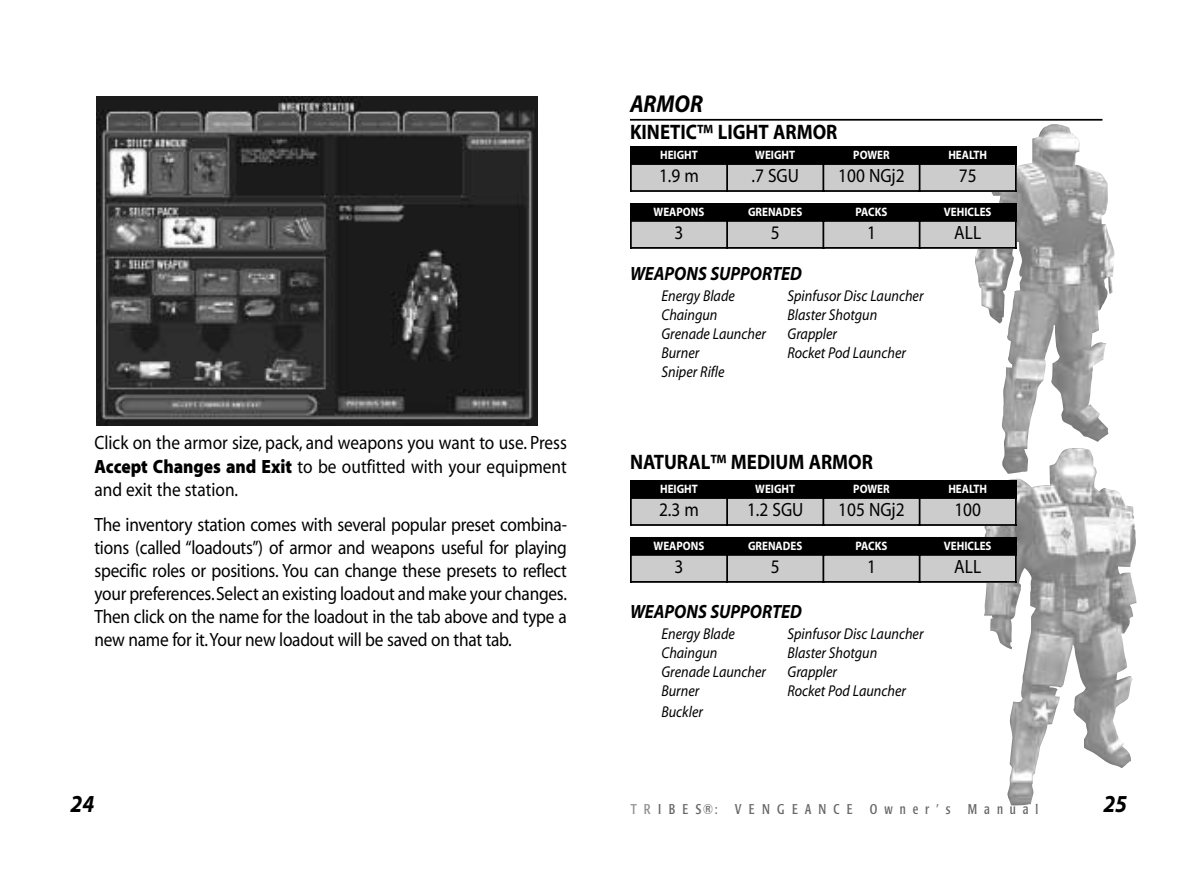
<style>
.page{position:relative;width:1197px;height:882px;background:#fff}
.page>*{position:absolute;margin:0;border:0;box-sizing:border-box;transform-origin:0 0}
.t1{font:italic 700 24.5px "Myriad";color:#000;scale:.9 1}
.t2{font:700 21px "Myriad";color:#000;scale:.9 1}
.t3{font:19.25px/23.1px "Myriad";color:#000;text-align:justify;scale:.9 1}
.t4{font:italic 700 19.25px "Myriad";color:#000;scale:.9 1}
.t5{font:italic 15.75px "Myriad";color:#000;scale:.9 1}
.t6{font:condensed 14px "Poppl Laudatio";letter-spacing:.56em;color:#666;scale:.9 1}
.t7{font:700 12.25px "Myriad";color:#fff;scale:.9 1}
.s1{font-family:"Myriad MM 830 600"}
.s2{color:#8f8f8f}
</style>
<div class="page">
<img style="left:975px;top:124px;width:140px;height:323px">
<img style="left:984px;top:447px;width:153px;height:358px">
<hr style="left:630px;top:119px;width:472px;height:2px;background:#000">
<img style="left:96px;top:96px;width:441px;height:329px">
<div style="left:630px;top:146px;width:97px;height:18px;background:#000"></div>
<div style="left:727px;top:146px;width:96px;height:18px;background:#000"></div>
<div style="left:823px;top:146px;width:97px;height:18px;background:#000"></div>
<div style="left:920px;top:146px;width:97px;height:18px;background:#000"></div>
<div style="left:630px;top:164px;width:97px;height:28px;background:#ccc"></div>
<div style="left:727px;top:164px;width:96px;height:28px;background:#ccc"></div>
<div style="left:823px;top:164px;width:97px;height:28px;background:#ccc"></div>
<div style="left:920px;top:164px;width:97px;height:28px;background:#ccc"></div>
<hr style="left:630px;top:146px;width:2px;height:46px;background:#000">
<hr style="left:726px;top:146px;width:2px;height:46px;background:#000">
<hr style="left:822px;top:146px;width:2px;height:46px;background:#000">
<hr style="left:919px;top:146px;width:1px;height:46px;background:#000">
<hr style="left:1015px;top:146px;width:2px;height:46px;background:#000">
<hr style="left:630px;top:163px;width:387px;height:2px;background:#000">
<hr style="left:630px;top:190px;width:387px;height:2px;background:#000">
<div style="left:630px;top:203px;width:97px;height:18px;background:#000"></div>
<div style="left:727px;top:203px;width:96px;height:18px;background:#000"></div>
<div style="left:823px;top:203px;width:97px;height:18px;background:#000"></div>
<div style="left:920px;top:203px;width:97px;height:18px;background:#000"></div>
<div style="left:630px;top:221px;width:97px;height:28px;background:#ccc"></div>
<div style="left:727px;top:221px;width:96px;height:28px;background:#ccc"></div>
<div style="left:823px;top:221px;width:97px;height:28px;background:#ccc"></div>
<div style="left:920px;top:221px;width:97px;height:28px;background:#ccc"></div>
<hr style="left:630px;top:203px;width:2px;height:46px;background:#000">
<hr style="left:726px;top:203px;width:2px;height:46px;background:#000">
<hr style="left:822px;top:203px;width:2px;height:46px;background:#000">
<hr style="left:919px;top:203px;width:1px;height:46px;background:#000">
<hr style="left:1015px;top:203px;width:2px;height:46px;background:#000">
<hr style="left:630px;top:220px;width:387px;height:2px;background:#000">
<hr style="left:630px;top:247px;width:387px;height:2px;background:#000">
<div style="left:630px;top:480px;width:97px;height:18px;background:#000"></div>
<div style="left:727px;top:480px;width:96px;height:18px;background:#000"></div>
<div style="left:823px;top:480px;width:97px;height:18px;background:#000"></div>
<div style="left:920px;top:480px;width:97px;height:18px;background:#000"></div>
<div style="left:630px;top:498px;width:97px;height:28px;background:#ccc"></div>
<div style="left:727px;top:498px;width:96px;height:28px;background:#ccc"></div>
<div style="left:823px;top:498px;width:97px;height:28px;background:#ccc"></div>
<div style="left:920px;top:498px;width:97px;height:28px;background:#ccc"></div>
<hr style="left:630px;top:480px;width:2px;height:46px;background:#000">
<hr style="left:726px;top:480px;width:2px;height:46px;background:#000">
<hr style="left:822px;top:480px;width:2px;height:46px;background:#000">
<hr style="left:919px;top:480px;width:1px;height:46px;background:#000">
<hr style="left:1015px;top:480px;width:2px;height:46px;background:#000">
<hr style="left:630px;top:497px;width:387px;height:2px;background:#000">
<hr style="left:630px;top:524px;width:387px;height:2px;background:#000">
<div style="left:630px;top:537px;width:97px;height:18px;background:#000"></div>
<div style="left:727px;top:537px;width:96px;height:18px;background:#000"></div>
<div style="left:823px;top:537px;width:97px;height:18px;background:#000"></div>
<div style="left:920px;top:537px;width:97px;height:18px;background:#000"></div>
<div style="left:630px;top:555px;width:97px;height:28px;background:#ccc"></div>
<div style="left:727px;top:555px;width:96px;height:28px;background:#ccc"></div>
<div style="left:823px;top:555px;width:97px;height:28px;background:#ccc"></div>
<div style="left:920px;top:555px;width:97px;height:28px;background:#ccc"></div>
<hr style="left:630px;top:537px;width:2px;height:46px;background:#000">
<hr style="left:726px;top:537px;width:2px;height:46px;background:#000">
<hr style="left:822px;top:537px;width:2px;height:46px;background:#000">
<hr style="left:919px;top:537px;width:1px;height:46px;background:#000">
<hr style="left:1015px;top:537px;width:2px;height:46px;background:#000">
<hr style="left:630px;top:554px;width:387px;height:2px;background:#000">
<hr style="left:630px;top:581px;width:387px;height:2px;background:#000">
<p class="t1" style="left:630px;top:94px;width:83px">ARMOR</p>
<p class="t2" style="left:630px;top:124px;width:232px">KINETIC™ LIGHT ARMOR</p>
<p class="t7" style="left:660px;top:150px;width:43px">HEIGHT</p>
<p class="t7" style="left:755px;top:150px;width:46px">WEIGHT</p>
<p class="t7" style="left:853px;top:150px;width:42px">POWER</p>
<p class="t7" style="left:948px;top:150px;width:45px">HEALTH</p>
<p class="t3" style="left:659px;top:166px;width:46px">1.9 m</p>
<p class="t3" style="left:752px;top:166px;width:54px">.7 SGU</p>
<p class="t3" style="left:838px;top:166px;width:75px">100 NGj2</p>
<p class="t3" style="left:959px;top:166px;width:21px">75</p>
<p class="t7" style="left:654px;top:207px;width:58px">WEAPONS</p>
<p class="t7" style="left:748px;top:207px;width:62px">GRENADES</p>
<p class="t7" style="left:856px;top:207px;width:37px">PACKS</p>
<p class="t7" style="left:944px;top:207px;width:54px">VEHICLES</p>
<p class="t3" style="left:675px;top:223px;width:11px">3</p>
<p class="t3" style="left:771px;top:223px;width:11px">5</p>
<p class="t3" style="left:867px;top:223px;width:11px">1</p>
<p class="t3" style="left:954px;top:223px;width:31px">ALL</p>
<p class="t3" style="left:94px;top:433px;width:527px">Click on the armor size, pack, and weapons you want to use. Press <span class="s1">Accept Changes and Exit</span> to be outfitted with your equipment and exit the station.</p>
<p class="t3" style="left:94px;top:514px;width:527px">The inventory station comes with several popular preset combina&shy;tions (called “loadouts”) of armor and weapons useful for playing specific roles or positions. You can change these presets to reflect your preferences.Select an existing loadout and make your changes.<br>Then click on the name for the loadout in the tab above and type a new name for it.Your new loadout will be saved on that tab.</p>
<p class="t4" style="left:630px;top:267px;width:192px">WEAPONS SUPPORTED</p>
<p class="t5" style="left:662px;top:290px;width:83px">Energy Blade</p>
<p class="t5" style="left:788px;top:290px;width:153px">Spinfusor Disc Launcher</p>
<p class="t5" style="left:662px;top:309px;width:64px">Chaingun</p>
<p class="t5" style="left:787px;top:309px;width:101px">Blaster Shotgun</p>
<p class="t5" style="left:662px;top:328px;width:118px">Grenade Launcher</p>
<p class="t5" style="left:788px;top:328px;width:57px">Grappler</p>
<p class="t5" style="left:662px;top:346px;width:43px">Burner</p>
<p class="t5" style="left:787px;top:346px;width:133px">Rocket Pod Launcher</p>
<p class="t5" style="left:662px;top:365px;width:72px">Sniper Rifle</p>
<p class="t2" style="left:630px;top:454px;width:272px">NATURAL™ MEDIUM ARMOR</p>
<p class="t7" style="left:660px;top:484px;width:43px">HEIGHT</p>
<p class="t7" style="left:755px;top:484px;width:46px">WEIGHT</p>
<p class="t7" style="left:853px;top:484px;width:42px">POWER</p>
<p class="t7" style="left:948px;top:484px;width:45px">HEALTH</p>
<p class="t3" style="left:659px;top:500px;width:46px">2.3 m</p>
<p class="t3" style="left:747px;top:500px;width:64px">1.2 SGU</p>
<p class="t3" style="left:838px;top:500px;width:75px">105 NGj2</p>
<p class="t3" style="left:954px;top:500px;width:31px">100</p>
<p class="t7" style="left:654px;top:541px;width:58px">WEAPONS</p>
<p class="t7" style="left:748px;top:541px;width:62px">GRENADES</p>
<p class="t7" style="left:856px;top:541px;width:37px">PACKS</p>
<p class="t7" style="left:944px;top:541px;width:54px">VEHICLES</p>
<p class="t3" style="left:675px;top:557px;width:11px">3</p>
<p class="t3" style="left:771px;top:557px;width:11px">5</p>
<p class="t3" style="left:867px;top:557px;width:11px">1</p>
<p class="t3" style="left:954px;top:557px;width:31px">ALL</p>
<p class="t4" style="left:630px;top:605px;width:192px">WEAPONS SUPPORTED</p>
<p class="t5" style="left:662px;top:628px;width:83px">Energy Blade</p>
<p class="t5" style="left:788px;top:628px;width:153px">Spinfusor Disc Launcher</p>
<p class="t5" style="left:662px;top:647px;width:64px">Chaingun</p>
<p class="t5" style="left:787px;top:647px;width:101px">Blaster Shotgun</p>
<p class="t5" style="left:662px;top:666px;width:118px">Grenade Launcher</p>
<p class="t5" style="left:788px;top:666px;width:57px">Grappler</p>
<p class="t5" style="left:662px;top:685px;width:43px">Burner</p>
<p class="t5" style="left:787px;top:685px;width:133px">Rocket Pod Launcher</p>
<p class="t5" style="left:662px;top:706px;width:48px">Buckler</p>
<p class="t1" style="left:71px;top:794px;width:28px">24</p>
<p class="t6" style="left:631px;top:803px;width:454px"><span class="s2">TR</span>IBES®: VENGEANCE Owner’s Manual</p>
<p class="t1" style="left:1103px;top:794px;width:28px">25</p>
</div>
